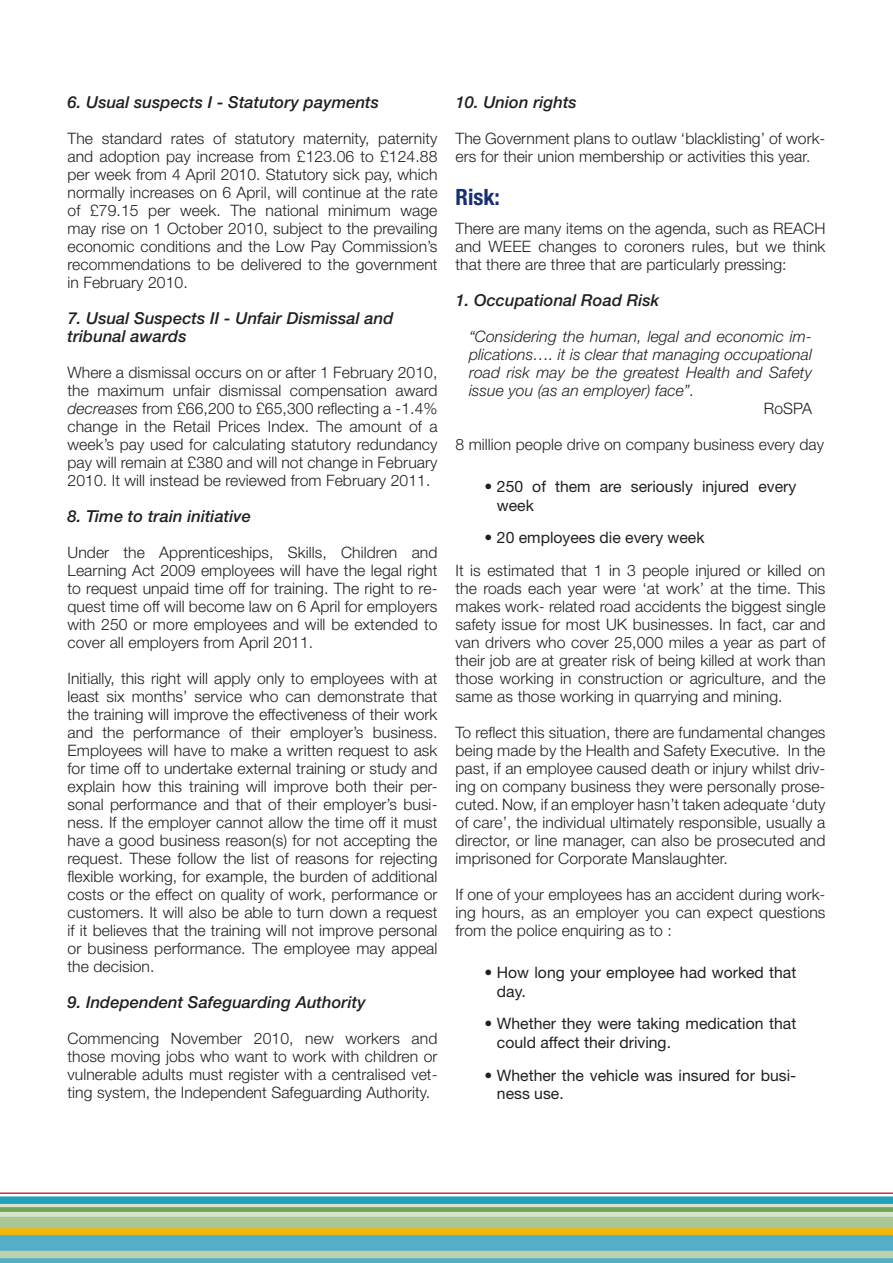
<style>
.page{position:relative;width:893px;height:1263px;background:#fff}
.page>*{position:absolute;margin:0;border:0;box-sizing:border-box;transform-origin:0 0}
.t1{font:700 condensed 22.5px "Helvetica Neue";color:#182f78}
.t2{font:italic 500 16.5px/18px "Helvetica Neue";letter-spacing:.005em;color:#231f20}
.t3{font:300 15.75px/18px "Helvetica Neue";letter-spacing:.005em;color:#231f20;text-align:justify}
.t4{font:15.75px/18.9px "Helvetica Neue";color:#231f20}
.t5{font:italic 300 15.75px/18px "Helvetica Neue";letter-spacing:.005em;color:#231f20;text-align:justify}
.s1{font-style:italic}
</style>
<div class="page">
<svg style="left:0;top:1196px;width:893px;height:67px;background:#8bbc9e"></svg>
<hr style="left:0;top:1192px;width:893px;height:2px;background:#bf3646">
<p class="t2" style="left:68px;top:93px;width:313px">6. Usual suspects I - Statutory payments</p>
<p class="t3" style="left:68px;top:129px;width:371px">The standard rates of statutory maternity, paternity and adoption pay increase from £123.06 to £124.88 per week from 4 April 2010. Statutory sick pay, which normally increases on 6 April, will continue at the rate of £79.15 per week. The national minimum wage may rise on 1 October 2010, subject to the prevailing economic conditions and the Low Pay Commission’s recommendations to be delivered to the government in February 2010.</p>
<p class="t2" style="left:68px;top:309px;width:327px">7. Usual Suspects II - Unfair Dismissal and tribunal awards</p>
<p class="t3" style="left:68px;top:363px;width:371px">Where a dismissal occurs on or after 1 February 2010, the maximum unfair dismissal compensation award <span class="s1">decreases</span> from £66,200 to £65,300 reflecting a -1.4% change in the Retail Prices Index. The amount of a week’s pay used for calculating statutory redundancy pay will remain at £380 and will not change in February 2010. It will instead be reviewed from February 2011.</p>
<p class="t2" style="left:68px;top:507px;width:185px">8. Time to train initiative</p>
<p class="t3" style="left:67px;top:543px;width:371px">Under the Apprenticeships, Skills, Children and Learning Act 2009 employees will have the legal right to request unpaid time off for training. The right to re&shy;quest time off will become law on 6 April for employers with 250 or more employees and will be extended to cover all employers from April 2011.</p>
<p class="t3" style="left:67px;top:669px;width:371px">Initially, this right will apply only to employees with at least six months’ service who can demonstrate that the training will improve the effectiveness of their work and the performance of their employer’s business.<br>Employees will have to make a written request to ask for time off to undertake external training or study and explain how this training will improve both their per&shy;sonal performance and that of their employer’s busi&shy;ness. If the employer cannot allow the time off it must have a good business reason(s) for not accepting the request. These follow the list of reasons for rejecting flexible working, for example, the burden of additional costs or the effect on quality of work, performance or customers. It will also be able to turn down a request if it believes that the training will not improve personal or business performance. The employee may appeal the decision.</p>
<p class="t2" style="left:68px;top:993px;width:300px">9. Independent Safeguarding Authority</p>
<p class="t3" style="left:67px;top:1029px;width:371px">Commencing November 2010, new workers and those moving jobs who want to work with children or vulnerable adults must register with a centralised vet&shy;ting system, the Independent Safeguarding Authority.</p>
<p class="t2" style="left:455px;top:93px;width:123px">10. Union rights</p>
<p class="t3" style="left:455px;top:129px;width:371px">The Government plans to outlaw ‘blacklisting’ of work&shy;ers for their union membership or activities this year.</p>
<h1 class="t1" style="left:455px;top:184px;width:46px">Risk:</h1>
<p class="t3" style="left:455px;top:219px;width:371px">There are many items on the agenda, such as REACH and WEEE changes to coroners rules, but we think that there are three that are particularly pressing:</p>
<p class="t2" style="left:455px;top:291px;width:206px">1. Occupational Road Risk</p>
<p class="t5" style="left:469px;top:327px;width:344px">“Considering the human, legal and economic im&shy;plications…. it is clear that managing occupational road risk may be the greatest Health and Safety issue you (as an employer) face”.</p>
<p class="t3" style="left:764px;top:399px;width:50px">RoSPA</p>
<p class="t3" style="left:455px;top:435px;width:370px">8 million people drive on company business every day</p>
<p class="t4" style="left:497px;top:477px;width:301px;text-indent:-12px">• 250 of them are seriously injured every week</p>
<p class="t4" style="left:485px;top:528px;width:221px">• 20 employees die every week</p>
<p class="t3" style="left:455px;top:561px;width:371px">It is estimated that 1 in 3 people injured or killed on the roads each year were ‘at work’ at the time. This makes work- related road accidents the biggest single safety issue for most UK businesses. In fact, car and van drivers who cover 25,000 miles a year as part of their job are at greater risk of being killed at work than those working in construction or agriculture, and the same as those working in quarrying and mining.</p>
<p class="t3" style="left:455px;top:723px;width:371px">To reflect this situation, there are fundamental changes being made by the Health and Safety Executive. In the past, if an employee caused death or injury whilst driv&shy;ing on company business they were personally prose&shy;cuted. Now, if an employer hasn’t taken adequate ‘duty of care’, the individual ultimately responsible, usually a director, or line manager, can also be prosecuted and imprisoned for Corporate Manslaughter.</p>
<p class="t3" style="left:455px;top:885px;width:371px">If one of your employees has an accident during work&shy;ing hours, as an employer you can expect questions from the police enquiring as to :</p>
<p class="t4" style="left:497px;top:963px;width:301px;text-indent:-12px">• How long your employee had worked that day.</p>
<p class="t4" style="left:497px;top:1014px;width:301px;text-indent:-12px">• Whether they were taking medication that could affect their driving.</p>
<p class="t4" style="left:497px;top:1065px;width:301px;text-indent:-12px">• Whether the vehicle was insured for busi&shy;ness use.</p>
</div>
